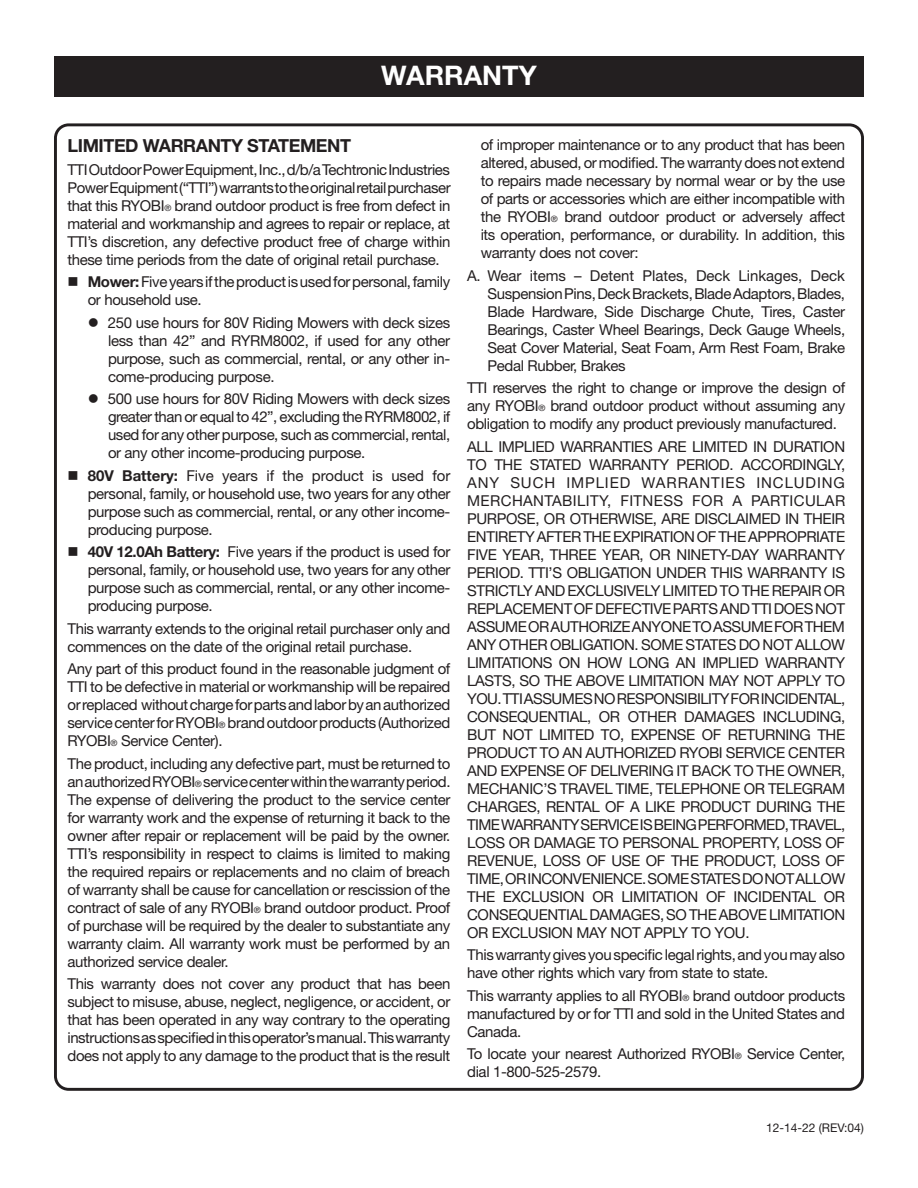
<style>
.page{position:relative;width:918px;height:1188px;background:#fff}
.page>*{position:absolute;margin:0;border:0;box-sizing:border-box;transform-origin:0 0}
.HEADING{font:700 27px "Helvetica Neue LT Std";color:#fff}
.Heading_2{font:700 18px "Helvetica Neue LT Std";letter-spacing:-.025em;color:#231f20}
.bullets{font:15px/18px "Helvetica Neue LT Std";letter-spacing:-.025em;color:#231f20;text-align:justify}
.Bullets_in_bullets{font:15px/18px "Helvetica Neue LT Std";letter-spacing:-.025em;color:#231f20;text-align:justify}
.Body_text{font:15px/18px "Helvetica Neue LT Std";letter-spacing:-.025em;color:#231f20}
.t1{font:12px "Helvetica Neue LT Std";color:#231f20}
.s1{font-size:8.7px}
.s2{font-weight:700}
</style>
<div class="page">
<div style="left:54px;top:56px;width:810px;height:40px;background:#231f20"></div>
<p class="HEADING" style="left:381px;top:59px;width:157px">WARRANTY</p>
<p class="Heading_2" style="left:68px;top:135px;width:285px">LIMITED WARRANTY STATEMENT</p>
<p class="bullets" style="left:68px;top:160px;width:385px">TTI Outdoor Power Equipment, Inc., d/b/a Techtronic Industries Power Equipment (“TTI”) warrants to the original retail purchaser that this RYOBI<span class="s1">®</span> brand outdoor product is free from defect in material and workmanship and agrees to repair or replace, at TTI’s discretion, any defective product free of charge within these time periods from the date of original retail purchase.</p>
<p class="bullets" style="left:88px;top:272px;width:364px;text-indent:-20px">■ <span class="s2">Mower:</span> Five years if the product is used for personal, family or household use.</p>
<p class="Bullets_in_bullets" style="left:108px;top:313px;width:344px;text-indent:-20px">● 250 use hours for 80V Riding Mowers with deck sizes less than 42” and RYRM8002, if used for any other purpose, such as commercial, rental, or any other in&shy;come-producing purpose.</p>
<p class="Bullets_in_bullets" style="left:108px;top:389px;width:344px;text-indent:-20px">● 500 use hours for 80V Riding Mowers with deck sizes greater than or equal to 42”, excluding the RYRM8002, if used for any other purpose, such as commercial, rental, or any other income-producing purpose.</p>
<p class="bullets" style="left:88px;top:466px;width:364px;text-indent:-20px">■ <span class="s2">80V Battery:</span> Five years if the product is used for personal, family, or household use, two years for any other purpose such as commercial, rental, or any other income&shy;producing purpose.</p>
<p class="bullets" style="left:88px;top:542px;width:364px;text-indent:-20px">■ <span class="s2">40V 12.0Ah Battery:</span> Five years if the product is used for personal, family, or household use, two years for any other purpose such as commercial, rental, or any other income&shy;producing purpose.</p>
<p class="bullets" style="left:68px;top:619px;width:384px">This warranty extends to the original retail purchaser only and commences on the date of the original retail purchase.</p>
<p class="bullets" style="left:68px;top:659px;width:384px">Any part of this product found in the reasonable judgment of TTI to be defective in material or workmanship will be repaired or replaced without charge for parts and labor by an authorized service center for RYOBI<span class="s1">®</span> brand outdoor products (Authorized RYOBI<span class="s1">®</span> Service Center).</p>
<p class="bullets" style="left:68px;top:754px;width:385px">The product, including any defective part, must be returned to an authorized RYOBI<span class="s1">®</span> service center within the warranty period.<br>The expense of delivering the product to the service center for warranty work and the expense of returning it back to the owner after repair or replacement will be paid by the owner.<br>TTI’s responsibility in respect to claims is limited to making the required repairs or replacements and no claim of breach of warranty shall be cause for cancellation or rescission of the contract of sale of any RYOBI<span class="s1">®</span> brand outdoor product. Proof of purchase will be required by the dealer to substantiate any warranty claim. All warranty work must be performed by an authorized service dealer.</p>
<p class="bullets" style="left:68px;top:974px;width:384px">This warranty does not cover any product that has been subject to misuse, abuse, neglect, negligence, or accident, or that has been operated in any way contrary to the operating instructions as specified in this operator’s manual. This warranty does not apply to any damage to the product that is the result</p>
<p class="bullets" style="left:481px;top:135px;width:366px">of improper maintenance or to any product that has been altered, abused, or modified. The warranty does not extend to repairs made necessary by normal wear or by the use of parts or accessories which are either incompatible with the RYOBI<span class="s1">®</span> brand outdoor product or adversely affect its operation, performance, or durability. In addition, this warranty does not cover:</p>
<p class="bullets" style="left:488px;top:266px;width:359px;text-indent:-20px">A. Wear items – Detent Plates, Deck Linkages, Deck Suspension Pins, Deck Brackets, Blade Adaptors, Blades, Blade Hardware, Side Discharge Chute, Tires, Caster Bearings, Caster Wheel Bearings, Deck Gauge Wheels, Seat Cover Material, Seat Foam, Arm Rest Foam, Brake Pedal Rubber, Brakes</p>
<p class="bullets" style="left:467px;top:378px;width:380px">TTI reserves the right to change or improve the design of any RYOBI<span class="s1">®</span> brand outdoor product without assuming any obligation to modify any product previously manufactured.</p>
<p class="bullets" style="left:467px;top:437px;width:380px">ALL IMPLIED WARRANTIES ARE LIMITED IN DURATION TO THE STATED WARRANTY PERIOD. ACCORDINGLY, ANY SUCH IMPLIED WARRANTIES INCLUDING MERCHANTABILITY, FITNESS FOR A PARTICULAR PURPOSE, OR OTHERWISE, ARE DISCLAIMED IN THEIR ENTIRETY AFTER THE EXPIRATION OF THE APPROPRIATE FIVE YEAR, THREE YEAR, OR NINETY-DAY WARRANTY PERIOD. TTI’S OBLIGATION UNDER THIS WARRANTY IS STRICTLY AND EXCLUSIVELY LIMITED TO THE REPAIR OR REPLACEMENT OF DEFECTIVE PARTS AND TTI DOES NOT ASSUME OR AUTHORIZE ANYONE TO ASSUME FOR THEM ANY OTHER OBLIGATION. SOME STATES DO NOT ALLOW LIMITATIONS ON HOW LONG AN IMPLIED WARRANTY LASTS, SO THE ABOVE LIMITATION MAY NOT APPLY TO YOU. TTI ASSUMES NO RESPONSIBILITY FOR INCIDENTAL, CONSEQUENTIAL, OR OTHER DAMAGES INCLUDING, BUT NOT LIMITED TO, EXPENSE OF RETURNING THE PRODUCT TO AN AUTHORIZED RYOBI SERVICE CENTER AND EXPENSE OF DELIVERING IT BACK TO THE OWNER, MECHANIC’S TRAVEL TIME, TELEPHONE OR TELEGRAM CHARGES, RENTAL OF A LIKE PRODUCT DURING THE TIME WARRANTY SERVICE IS BEING PERFORMED, TRAVEL, LOSS OR DAMAGE TO PERSONAL PROPERTY, LOSS OF REVENUE, LOSS OF USE OF THE PRODUCT, LOSS OF TIME, OR INCONVENIENCE. SOME STATES DO NOT ALLOW THE EXCLUSION OR LIMITATION OF INCIDENTAL OR CONSEQUENTIAL DAMAGES, SO THE ABOVE LIMITATION OR EXCLUSION MAY NOT APPLY TO YOU.</p>
<p class="bullets" style="left:467px;top:945px;width:380px">This warranty gives you specific legal rights, and you may also have other rights which vary from state to state.</p>
<p class="bullets" style="left:467px;top:986px;width:380px">This warranty applies to all RYOBI<span class="s1">®</span> brand outdoor products manufactured by or for TTI and sold in the United States and Canada.</p>
<p class="Body_text" style="left:467px;top:1044px;width:379px">To locate your nearest Authorized RYOBI<span class="s1">®</span> Service Center, dial 1-800-525-2579.</p>
<p class="t1" style="left:766px;top:1120px;width:99px">12-14-22 (REV:04)</p>
</div>
